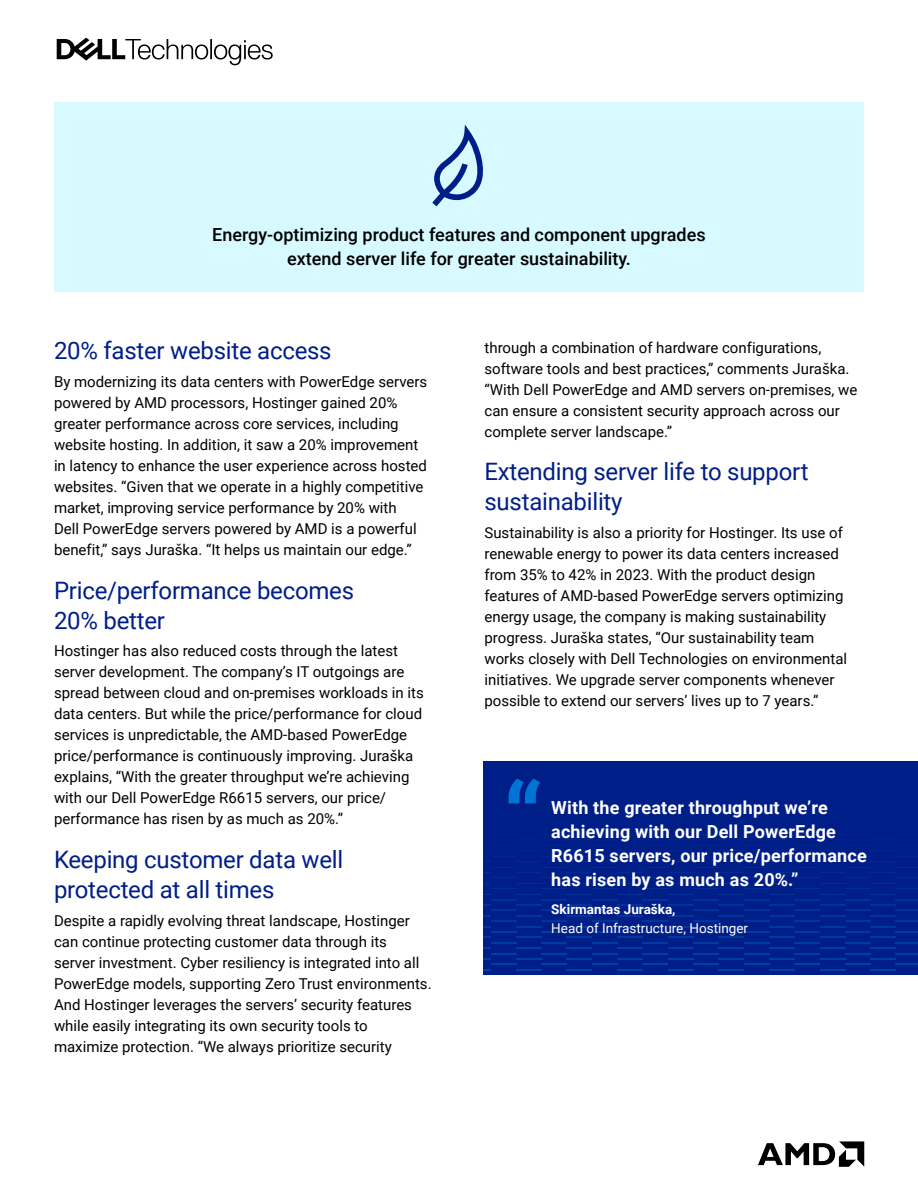
<style>
.page{position:relative;width:918px;height:1188px;background:#fff}
.page>*{position:absolute;margin:0;border:0;box-sizing:border-box;transform-origin:0 0}
.Page_2_Section_Header{font:24px/30px "Roboto";letter-spacing:-.01em;color:#001e88}
.Pull_Quote{font:700 18px/24px "Roboto";letter-spacing:.01em;color:#fff}
.Stat_Call-out{font:500 18px/24px "Roboto";color:#000;text-align:center}
.Page_2_Body{font:15px/21px "Roboto";color:#000}
.Quote_Attribution{font:13.5px/19.5px "Roboto";color:#fff}
.s1{font-weight:700}
</style>
<div class="page">
<svg style="left:57px;top:38px;width:216px;height:27px"></svg>
<div style="left:54px;top:102px;width:810px;height:190px;background:#d6faff"></div>
<div style="left:484px;top:761px;width:434px;height:214px;background:#001e88"></div>
<svg style="left:693px;top:964px;width:26px;height:1px"></svg>
<hr style="left:693px;top:942px;width:26px;height:2px;background:#0074d5">
<svg style="left:693px;top:953px;width:26px;height:1px"></svg>
<hr style="left:693px;top:931px;width:26px;height:2px;background:#0074d5">
<hr style="left:668px;top:969px;width:25px;height:2px;background:#0074d5">
<hr style="left:668px;top:947px;width:25px;height:2px;background:#0074d5">
<hr style="left:668px;top:958px;width:25px;height:2px;background:#0074d5">
<svg style="left:668px;top:937px;width:25px;height:1px"></svg>
<svg style="left:643px;top:964px;width:25px;height:1px"></svg>
<hr style="left:643px;top:942px;width:25px;height:2px;background:#0074d5">
<svg style="left:643px;top:953px;width:25px;height:1px"></svg>
<hr style="left:643px;top:931px;width:25px;height:2px;background:#0074d5">
<hr style="left:617px;top:969px;width:26px;height:2px;background:#0074d5">
<hr style="left:617px;top:947px;width:26px;height:2px;background:#0074d5">
<hr style="left:617px;top:958px;width:26px;height:2px;background:#0074d5">
<svg style="left:617px;top:937px;width:26px;height:1px"></svg>
<svg style="left:592px;top:964px;width:25px;height:1px"></svg>
<hr style="left:592px;top:942px;width:25px;height:2px;background:#0074d5">
<svg style="left:592px;top:953px;width:25px;height:1px"></svg>
<hr style="left:592px;top:931px;width:25px;height:2px;background:#0074d5">
<hr style="left:567px;top:969px;width:25px;height:2px;background:#0074d5">
<hr style="left:567px;top:947px;width:25px;height:2px;background:#0074d5">
<hr style="left:567px;top:958px;width:25px;height:2px;background:#0074d5">
<svg style="left:567px;top:937px;width:25px;height:1px"></svg>
<svg style="left:542px;top:964px;width:25px;height:1px"></svg>
<hr style="left:542px;top:942px;width:25px;height:2px;background:#0074d5">
<svg style="left:542px;top:953px;width:25px;height:1px"></svg>
<hr style="left:542px;top:931px;width:25px;height:2px;background:#0074d5">
<svg style="left:896px;top:964px;width:22px;height:1px"></svg>
<hr style="left:896px;top:942px;width:22px;height:2px;background:#0074d5">
<svg style="left:896px;top:953px;width:22px;height:1px"></svg>
<hr style="left:896px;top:931px;width:22px;height:2px;background:#0074d5">
<hr style="left:871px;top:969px;width:25px;height:2px;background:#0074d5">
<hr style="left:871px;top:947px;width:25px;height:2px;background:#0074d5">
<hr style="left:871px;top:958px;width:25px;height:2px;background:#0074d5">
<svg style="left:871px;top:937px;width:25px;height:1px"></svg>
<svg style="left:845px;top:964px;width:26px;height:1px"></svg>
<hr style="left:845px;top:942px;width:26px;height:2px;background:#0074d5">
<svg style="left:845px;top:953px;width:26px;height:1px"></svg>
<hr style="left:845px;top:931px;width:26px;height:2px;background:#0074d5">
<hr style="left:820px;top:969px;width:25px;height:2px;background:#0074d5">
<hr style="left:820px;top:947px;width:25px;height:2px;background:#0074d5">
<hr style="left:820px;top:958px;width:25px;height:2px;background:#0074d5">
<svg style="left:820px;top:937px;width:25px;height:1px"></svg>
<svg style="left:795px;top:964px;width:25px;height:1px"></svg>
<hr style="left:795px;top:942px;width:25px;height:2px;background:#0074d5">
<svg style="left:795px;top:953px;width:25px;height:1px"></svg>
<hr style="left:795px;top:931px;width:25px;height:2px;background:#0074d5">
<hr style="left:769px;top:969px;width:26px;height:2px;background:#0074d5">
<hr style="left:769px;top:947px;width:26px;height:2px;background:#0074d5">
<hr style="left:769px;top:958px;width:26px;height:2px;background:#0074d5">
<svg style="left:769px;top:937px;width:26px;height:1px"></svg>
<svg style="left:744px;top:964px;width:25px;height:1px"></svg>
<hr style="left:744px;top:942px;width:25px;height:2px;background:#0074d5">
<svg style="left:744px;top:953px;width:25px;height:1px"></svg>
<hr style="left:744px;top:931px;width:25px;height:2px;background:#0074d5">
<hr style="left:719px;top:969px;width:25px;height:2px;background:#0074d5">
<hr style="left:719px;top:947px;width:25px;height:2px;background:#0074d5">
<hr style="left:719px;top:958px;width:25px;height:2px;background:#0074d5">
<svg style="left:719px;top:937px;width:25px;height:1px"></svg>
<hr style="left:516px;top:969px;width:26px;height:2px;background:#0074d5">
<hr style="left:516px;top:947px;width:26px;height:2px;background:#0074d5">
<hr style="left:516px;top:958px;width:26px;height:2px;background:#0074d5">
<svg style="left:516px;top:937px;width:26px;height:1px"></svg>
<hr style="left:491px;top:942px;width:25px;height:2px;background:#0074d5">
<hr style="left:491px;top:931px;width:25px;height:2px;background:#0074d5">
<svg style="left:484px;top:947px;width:32px;height:24px"></svg>
<svg style="left:484px;top:861px;width:434px;height:66px"></svg>
<svg style="left:509px;top:779px;width:31px;height:24px"></svg>
<svg style="left:758px;top:1141px;width:106px;height:26px"></svg>
<svg style="left:432px;top:125px;width:51px;height:81px"></svg>
<p class="Stat_Call-out" style="left:212px;top:221px;width:495px">Energy-optimizing product features and component upgrades extend server life for greater sustainability.</p>
<h2 class="Page_2_Section_Header" style="left:54px;top:335px;width:279px">20% faster website access</h2>
<p class="Page_2_Body" style="left:54px;top:371px;width:375px">By modernizing its data centers with PowerEdge servers powered by AMD processors, Hostinger gained 20% greater performance across core services, including website hosting. In addition, it saw a 20% improvement in latency to enhance the user experience across hosted websites. “Given that we operate in a highly competitive market, improving service performance by 20% with<br>Dell PowerEdge servers powered by AMD is a powerful benefit,” says Juraška. “It helps us maintain our edge.”</p>
<h2 class="Page_2_Section_Header" style="left:54px;top:574px;width:302px">Price/performance becomes<br>20% better</h2>
<p class="Page_2_Body" style="left:54px;top:640px;width:371px">Hostinger has also reduced costs through the latest server development. The company’s IT outgoings are spread between cloud and on-premises workloads in its data centers. But while the price/performance for cloud services is unpredictable, the AMD-based PowerEdge price/performance is continuously improving. Juraška explains, “With the greater throughput we’re achieving with our Dell PowerEdge R6615 servers, our price/ performance has risen by as much as 20%.”</p>
<h2 class="Page_2_Section_Header" style="left:54px;top:844px;width:291px">Keeping customer data well protected at all times</h2>
<p class="Page_2_Body" style="left:54px;top:909px;width:379px">Despite a rapidly evolving threat landscape, Hostinger can continue protecting customer data through its server investment. Cyber resiliency is integrated into all PowerEdge models, supporting Zero Trust environments.<br>And Hostinger leverages the servers’ security features while easily integrating its own security tools to maximize protection. “We always prioritize security</p>
<p class="Page_2_Body" style="left:484px;top:336px;width:374px">through a combination of hardware configurations, software tools and best practices,” comments Juraška. “With Dell PowerEdge and AMD servers on-premises, we can ensure a consistent security approach across our complete server landscape.”</p>
<h2 class="Page_2_Section_Header" style="left:484px;top:456px;width:326px">Extending server life to support sustainability</h2>
<p class="Page_2_Body" style="left:484px;top:522px;width:364px">Sustainability is also a priority for Hostinger. Its use of renewable energy to power its data centers increased from 35% to 42% in 2023. With the product design features of AMD-based PowerEdge servers optimizing energy usage, the company is making sustainability progress. Juraška states, “Our sustainability team works closely with Dell Technologies on environmental initiatives. We upgrade server components whenever possible to extend our servers’ lives up to 7 years.”</p>
<p class="Pull_Quote" style="left:551px;top:795px;width:317px">With the greater throughput we’re achieving with our Dell PowerEdge R6615 servers, our price/performance has risen by as much as 20%.”</p>
<p class="Quote_Attribution" style="left:551px;top:899px;width:198px"><span class="s1">Skirmantas Juraška,<br></span>Head of Infrastructure, Hostinger</p>
</div>
